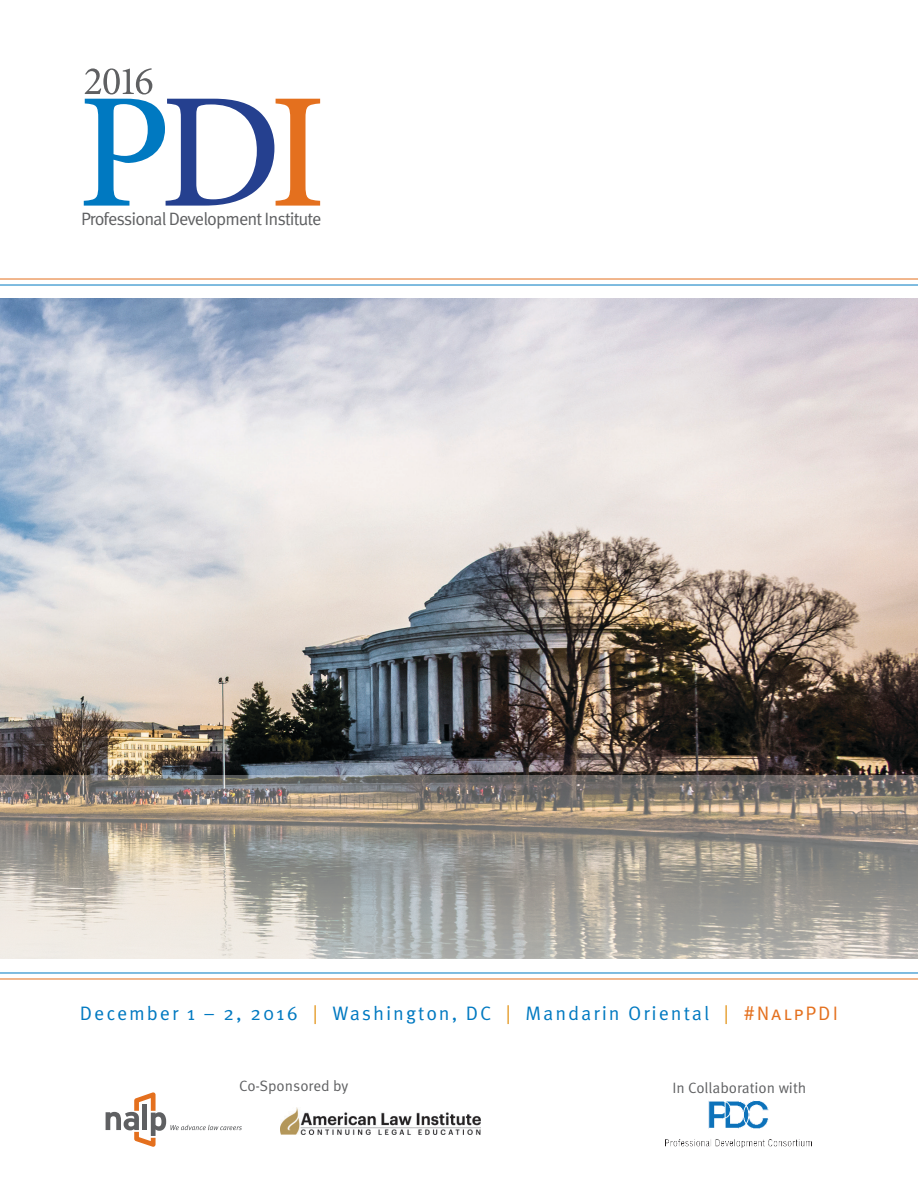
<style>
.page{position:relative;width:918px;height:1188px;background:#fff}
.page>*{position:absolute;margin:0;border:0;box-sizing:border-box;transform-origin:0 0}
.t1{font:19.5px "Meta Pro Norm";letter-spacing:.1em;color:#0079c1}
.t2{font:17.85px "Meta Pro Norm";letter-spacing:-.05em;color:#5f6062}
.t3{font:15px "Meta Pro Norm";color:#5f6062}
.s1{color:#e39418}
.s2{color:#e4701e}
</style>
<div class="page">
<img style="left:0;top:299px;width:918px;height:476px">
<hr style="left:0;top:285px;width:918px;height:1px;background:#0079c1">
<hr style="left:0;top:279px;width:918px;height:1px;background:#e4701e">
<hr style="left:0;top:973px;width:918px;height:1px;background:#0079c1">
<hr style="left:0;top:979px;width:918px;height:1px;background:#e4701e">
<svg style="left:0;top:775px;width:918px;height:183px;background:#a7a199"></svg>
<svg style="left:106px;top:1092px;width:136px;height:55px"></svg>
<img style="left:281px;top:1108px;width:200px;height:27px">
<img style="left:665px;top:1100px;width:146px;height:47px">
<svg style="left:84px;top:68px;width:236px;height:138px"></svg>
<p class="t2" style="left:81px;top:205px;width:242px">Professional Development Institute</p>
<p class="t1" style="left:80px;top:998px;width:760px">December 1 – 2, 2016 <span class="s1">|</span> Washington, DC <span class="s1">|</span> Mandarin Oriental <span class="s1">|</span> <span class="s2">#NalpPDI</span></p>
<p class="t3" style="left:239px;top:1074px;width:111px">Co-Sponsored by</p>
<p class="t3" style="left:672px;top:1077px;width:135px">In Collaboration with</p>
</div>
